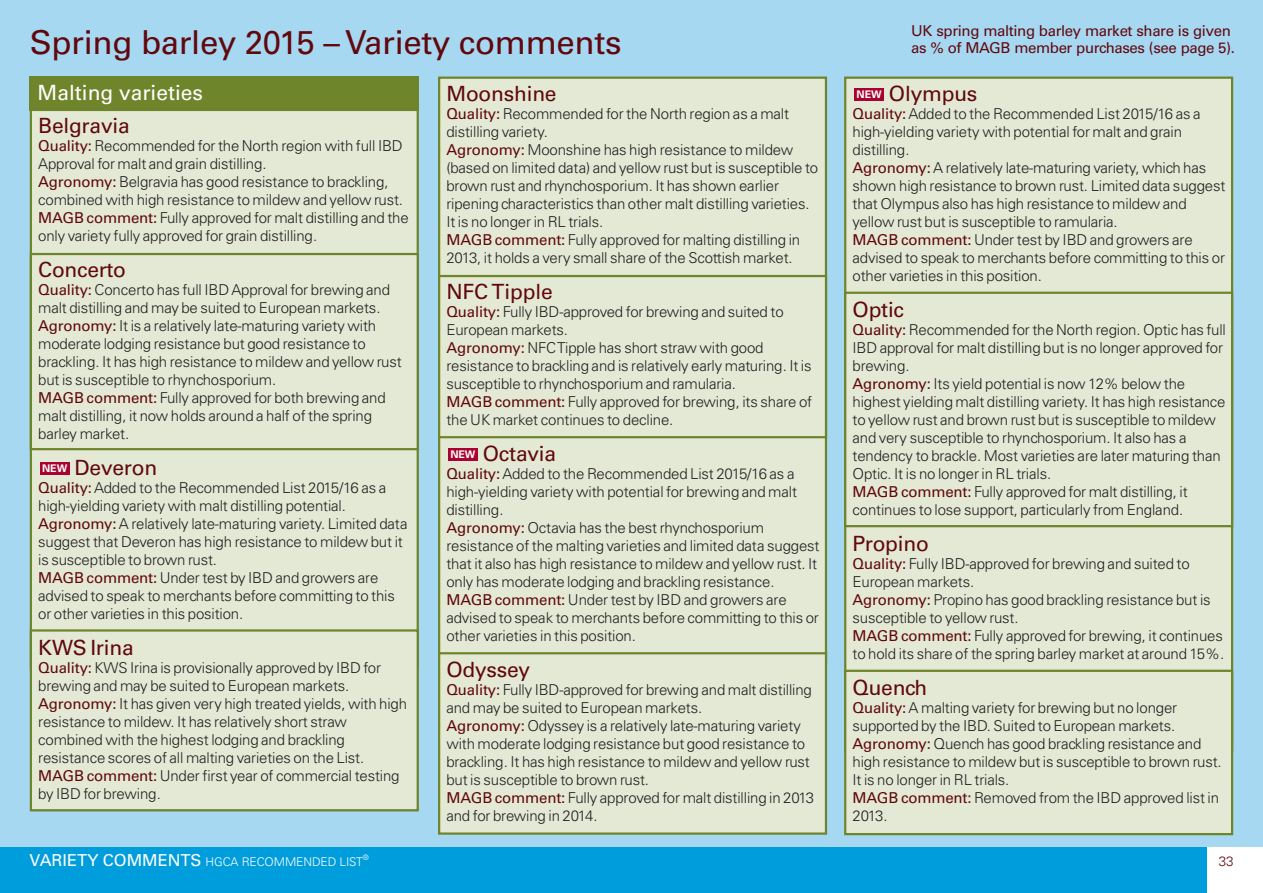
<style>
.page{position:relative;width:1263px;height:893px;background:#fff}
.page>*{position:absolute;margin:0;border:0;box-sizing:border-box;transform-origin:0 0}
.t1{font:33px "Univers";letter-spacing:-.01em;color:#60080e}
.t2{font:21px "Univers";letter-spacing:-.01em;color:#60080e}
.t3{font:21px "Univers";color:#fff}
.t4{font:300 15px/18px "Univers";letter-spacing:-.01em;color:#231f20}
.t5{font:15px/16.5px "Univers";letter-spacing:-.025em;color:#60080e}
.t6{font:300 13.5px "Univers";color:#60080e}
.t7{font:300 12px "Univers";letter-spacing:-.01em;color:#fff}
.t8{font:700 10.5px "Univers";color:#fff}
.t9{font:300 7.5px "Univers";color:#fff}
.s1{font-weight:400;color:#60080e}
.s2{font-weight:400;font-size:16.5px}
</style>
<div class="page">
<div style="left:0;top:0;width:1263px;height:875px;background:#a7d8f2"></div>
<div style="left:0;top:847px;width:1208px;height:46px;background:#009ddc"></div>
<div style="left:1208px;top:847px;width:55px;height:46px;background:#fff"></div>
<div style="left:30px;top:77px;width:389px;height:34px;background:#6f852c"></div>
<div style="left:32px;top:111px;width:385px;height:555px;background:#e4e9d5"></div>
<div style="left:30px;top:253px;width:389px;height:197px;border:2px solid #6f852c"></div>
<div style="left:32px;top:632px;width:385px;height:177px;background:#e4e9d5"></div>
<div style="left:30px;top:629px;width:389px;height:182px;border:2px solid #6f852c"></div>
<div style="left:40px;top:463px;width:30px;height:12px;background:#a80330"></div>
<div style="left:440px;top:79px;width:385px;height:582px;background:#e4e9d5"></div>
<div style="left:438px;top:275px;width:389px;height:163px;border:2px solid #6f852c"></div>
<div style="left:440px;top:654px;width:385px;height:178px;background:#e4e9d5"></div>
<div style="left:438px;top:652px;width:389px;height:183px;border:2px solid #6f852c"></div>
<div style="left:448px;top:448px;width:30px;height:13px;background:#a80330"></div>
<div style="left:846px;top:79px;width:385px;height:670px;background:#e4e9d5"></div>
<div style="left:844px;top:292px;width:389px;height:235px;border:2px solid #6f852c"></div>
<div style="left:846px;top:672px;width:385px;height:161px;background:#e4e9d5"></div>
<div style="left:844px;top:670px;width:389px;height:165px;border:2px solid #6f852c"></div>
<div style="left:854px;top:88px;width:30px;height:13px;background:#a80330"></div>
<h1 class="t1" style="left:30px;top:30px;width:593px">Spring barley 2015 – Variety comments</h1>
<h2 class="t3" style="left:38px;top:85px;width:167px">Malting varieties</h2>
<h2 class="t2" style="left:446px;top:86px;width:112px">Moonshine</h2>
<p class="t4" style="left:446px;top:106px;width:373px"><span class="s1">Quality:</span> Recommended for the North region as a malt distilling variety.<br><span class="s1">Agronomy:</span> Moonshine has high resistance to mildew (based on limited data) and yellow rust but is susceptible to brown rust and rhynchosporium. It has shown earlier ripening characteristics than other malt distilling varieties.<br>It is no longer in RL trials.<br><span class="s1">MAGB comment:</span> Fully approved for malting distilling in 2013, it holds a very small share of the Scottish market.</p>
<h2 class="t2" style="left:446px;top:284px;width:108px">NFC Tipple</h2>
<p class="t4" style="left:446px;top:304px;width:367px"><span class="s1">Quality:</span> Fully IBD-approved for brewing and suited to European markets.<br><span class="s1">Agronomy:</span> NFC Tipple has short straw with good resistance to brackling and is relatively early maturing. It is susceptible to rhynchosporium and ramularia.<br><span class="s1">MAGB comment:</span> Fully approved for brewing, its share of the UK market continues to decline.</p>
<h2 class="t2" style="left:483px;top:446px;width:75px">Octavia</h2>
<p class="t4" style="left:446px;top:466px;width:375px"><span class="s1">Quality:</span>Added to the Recommended List 2015/16 as a high-yielding variety with potential for brewing and malt distilling.<br><span class="s1">Agronomy:</span> Octavia has the best rhynchosporium resistance of the malting varieties and limited data suggest that it also has high resistance to mildew and yellow rust. It only has moderate lodging and brackling resistance.<br><span class="s1">MAGB comment:</span> Under test by IBD and growers are advised to speak to merchants before committing to this or other varieties in this position.</p>
<h2 class="t2" style="left:446px;top:662px;width:85px">Odyssey</h2>
<p class="t4" style="left:446px;top:682px;width:369px"><span class="s1">Quality:</span> Fully IBD-approved for brewing and malt distilling and may be suited to European markets.<br><span class="s1">Agronomy:</span> Odyssey is a relatively late-maturing variety with moderate lodging resistance but good resistance to brackling. It has high resistance to mildew and yellow rust but is susceptible to brown rust.<br><span class="s1">MAGB comment:</span> Fully approved for malt distilling in 2013 and for brewing in 2014.</p>
<h2 class="t2" style="left:38px;top:118px;width:93px">Belgravia</h2>
<p class="t4" style="left:38px;top:138px;width:372px"><span class="s1">Quality:</span> Recommended for the North region with full IBD Approval for malt and grain distilling.<br><span class="s1">Agronomy:</span> Belgravia has good resistance to brackling, combined with high resistance to mildew and yellow rust.<br><span class="s1">MAGB comment:</span> Fully approved for malt distilling and the only variety fully approved for grain distilling.</p>
<h2 class="t2" style="left:38px;top:262px;width:89px">Concerto</h2>
<p class="t4" style="left:38px;top:282px;width:365px"><span class="s1">Quality:</span> Concerto has full IBD Approval for brewing and malt distilling and may be suited to European markets.<br><span class="s1">Agronomy:</span> It is a relatively late-maturing variety with moderate lodging resistance but good resistance to brackling. It has high resistance to mildew and yellow rust but is susceptible to rhynchosporium.<br><span class="s1">MAGB comment:</span> Fully approved for both brewing and malt distilling, it now holds around a half of the spring barley market.</p>
<h2 class="t2" style="left:75px;top:460px;width:84px">Deveron</h2>
<p class="t4" style="left:38px;top:480px;width:371px"><span class="s1">Quality:</span>Added to the Recommended List 2015/16 as a high-yielding variety with malt distilling potential.<br><span class="s1">Agronomy:</span>A relatively late-maturing variety. Limited data suggest that Deveron has high resistance to mildew but it is susceptible to brown rust.<br><span class="s1">MAGB comment:</span> Under test by IBD and growers are advised to speak to merchants before committing to this or other varieties in this position.</p>
<h2 class="t2" style="left:38px;top:640px;width:97px">KWS Irina</h2>
<p class="t4" style="left:38px;top:660px;width:370px"><span class="s1">Quality:</span> KWS Irina is provisionally approved by IBD for brewing and may be suited to European markets.<br><span class="s1">Agronomy:</span> It has given very high treated yields, with high resistance to mildew. It has relatively short straw combined with the highest lodging and brackling resistance scores of all malting varieties on the List.<br><span class="s1">MAGB comment:</span> Under first year of commercial testing by IBD for brewing.</p>
<p class="t8" style="left:450px;top:451px;width:27px">NEW</p>
<p class="t8" style="left:42px;top:465px;width:27px">NEW</p>
<p class="t7" style="left:30px;top:857px;width:335px"><span class="s2">VARIETY COMMENTS</span> HGCA RECOMMENDED LIST</p>
<p class="t9" style="left:363px;top:855px;width:7px">®</p>
<p class="t5" style="left:911px;top:24px;width:325px">UK spring malting barley market share is given as % of MAGB member purchases (see page 5).</p>
<h2 class="t2" style="left:889px;top:86px;width:90px">Olympus</h2>
<p class="t4" style="left:852px;top:106px;width:374px"><span class="s1">Quality:</span>Added to the Recommended List 2015/16 as a high-yielding variety with potential for malt and grain distilling.<br><span class="s1">Agronomy:</span>A relatively late-maturing variety, which has shown high resistance to brown rust. Limited data suggest that Olympus also has high resistance to mildew and yellow rust but is susceptible to ramularia.<br><span class="s1">MAGB comment:</span> Under test by IBD and growers are advised to speak to merchants before committing to this or other varieties in this position.</p>
<h2 class="t2" style="left:852px;top:302px;width:53px">Optic</h2>
<p class="t4" style="left:852px;top:322px;width:375px"><span class="s1">Quality:</span> Recommended for the North region. Optic has full IBD approval for malt distilling but is no longer approved for brewing.<br><span class="s1">Agronomy:</span> Its yield potential is now 12% below the highest yielding malt distilling variety. It has high resistance to yellow rust and brown rust but is susceptible to mildew and very susceptible to rhynchosporium. It also has a tendency to brackle. Most varieties are later maturing than Optic. It is no longer in RL trials.<br><span class="s1">MAGB comment:</span> Fully approved for malt distilling, it continues to lose support, particularly from England.</p>
<h2 class="t2" style="left:852px;top:536px;width:78px">Propino</h2>
<p class="t4" style="left:852px;top:556px;width:373px"><span class="s1">Quality:</span> Fully IBD-approved for brewing and suited to European markets.<br><span class="s1">Agronomy:</span> Propino has good brackling resistance but is susceptible to yellow rust.<br><span class="s1">MAGB comment:</span> Fully approved for brewing, it continues to hold its share of the spring barley market at around 15%.</p>
<h2 class="t2" style="left:852px;top:680px;width:76px">Quench</h2>
<p class="t4" style="left:852px;top:700px;width:371px"><span class="s1">Quality:</span>A malting variety for brewing but no longer supported by the IBD. Suited to European markets.<br><span class="s1">Agronomy:</span> Quench has good brackling resistance and high resistance to mildew but is susceptible to brown rust.<br>It is no longer in RL trials.<br><span class="s1">MAGB comment:</span> Removed from the IBD approved list in 2013.</p>
<p class="t8" style="left:856px;top:91px;width:27px">NEW</p>
<p class="t6" style="left:1219px;top:856px;width:16px">33</p>
</div>
